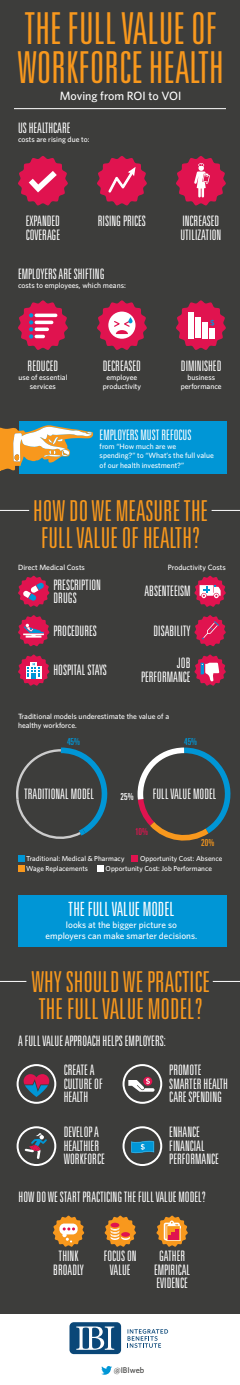
<style>
.page{position:relative;width:240px;height:1385px;background:#fff}
.page>*{position:absolute;margin:0;border:0;box-sizing:border-box;transform-origin:0 0}
.t1{font:300 ultra-condensed 44px/39.2px "Univers";color:#f8981d}
.t2{font:300 ultra-condensed 28.8px/26.8px "Univers";color:#f8981d}
.t3{font:300 ultra-condensed 19.6px "Univers";color:#fff}
.t4{font:300 ultra-condensed 14.4px/13.6px "Univers";color:#fff}
.t5{font:500 12px "Whitney";color:#fff}
.t6{font:ultra-condensed 9.6px "Univers";color:#0096d6}
.t7{font:ultra-condensed 9.6px "Univers";color:#fff}
.t8{font:ultra-condensed 9.6px "Univers";color:#f8981d}
.t9{font:ultra-condensed 9.6px "Univers";color:#e0134f}
.t10{font:500 9.2px/11px "Whitney";color:#fff;text-align:center}
.t11{font:500 8.4px "Whitney";color:#3d3d3b}
.t12{font:500 7.6px/9.1px "Whitney";color:#fff;text-align:center}
.t13{font:500 7.2px "Whitney";color:#fff}
.s1{font-family:"Raleway";font-weight:600}
</style>
<div class="page">
<div style="left:0;top:0;width:240px;height:1384px;background:#3d3d3b"></div>
<hr style="left:14px;top:108px;width:212px;height:1px;background:#fff">
<svg style="left:0;top:510px;width:29px;height:1px"></svg>
<svg style="left:212px;top:510px;width:28px;height:1px"></svg>
<svg style="left:0;top:981px;width:26px;height:1px"></svg>
<svg style="left:213px;top:981px;width:27px;height:1px"></svg>
<svg style="left:18px;top:156px;width:50px;height:50px"></svg>
<svg style="left:97px;top:156px;width:50px;height:50px"></svg>
<svg style="left:176px;top:156px;width:50px;height:50px"></svg>
<svg style="left:18px;top:300px;width:50px;height:50px"></svg>
<div style="left:19px;top:421px;width:208px;height:53px;background:#0096d6"></div>
<svg style="left:0;top:425px;width:93px;height:46px"></svg>
<div style="left:18px;top:894px;width:209px;height:52px;background:#0096d6"></div>
<svg style="left:18px;top:575px;width:31px;height:32px"></svg>
<svg style="left:18px;top:615px;width:31px;height:31px"></svg>
<svg style="left:18px;top:654px;width:31px;height:32px"></svg>
<svg style="left:194px;top:575px;width:32px;height:32px"></svg>
<svg style="left:194px;top:654px;width:32px;height:32px"></svg>
<svg style="left:137px;top:747px;width:94px;height:94px"></svg>
<svg style="left:16px;top:747px;width:92px;height:92px"></svg>
<svg style="left:132px;top:855px;width:6px;height:6px"></svg>
<svg style="left:18px;top:855px;width:6px;height:16px"></svg>
<div style="left:97px;top:865px;width:7px;height:6px;background:#fff"></div>
<svg style="left:53px;top:1215px;width:31px;height:31px"></svg>
<svg style="left:105px;top:1215px;width:31px;height:31px"></svg>
<svg style="left:156px;top:1215px;width:32px;height:31px"></svg>
<svg style="left:24px;top:1074px;width:25px;height:23px"></svg>
<svg style="left:131px;top:1140px;width:23px;height:14px"></svg>
<svg style="left:25px;top:1132px;width:22px;height:27px"></svg>
<div style="left:17px;top:1064px;width:39px;height:39px;border:2px solid #fff;border-radius:50%"></div>
<div style="left:123px;top:1064px;width:39px;height:39px;border:2px solid #fff;border-radius:50%"></div>
<div style="left:17px;top:1126px;width:39px;height:40px;border:2px solid #fff;border-radius:50%"></div>
<div style="left:123px;top:1126px;width:39px;height:40px;border:2px solid #fff;border-radius:50%"></div>
<svg style="left:128px;top:1078px;width:27px;height:13px"></svg>
<div style="left:0;top:1314px;width:240px;height:70px;background:#fff"></div>
<svg style="left:97px;top:300px;width:50px;height:50px"></svg>
<svg style="left:194px;top:615px;width:32px;height:31px"></svg>
<svg style="left:176px;top:300px;width:50px;height:50px"></svg>
<svg style="left:69px;top:1322px;width:52px;height:32px;background:#437297"></svg>
<svg style="left:128px;top:1329px;width:40px;height:18px"></svg>
<svg style="left:101px;top:1366px;width:11px;height:8px"></svg>
<hr style="left:0;top:428px;width:1px;height:42px;background:#f8981d">
<h1 class="t1" style="left:17px;top:8px;width:208px">THE FULL VALUE OF<br>WORKFORCE HEALTH</h1>
<p class="t5" style="left:60px;top:88px;width:123px">Moving from ROI to VOI</p>
<p class="t4" style="left:18px;top:121px;width:54px">US HEALTHCARE</p>
<p class="t12" style="left:18px;top:135px;width:73px">costs are rising due to:</p>
<p class="t4" style="left:26px;top:214px;width:36px">EXPANDED<br>COVERAGE</p>
<p class="t4" style="left:180px;top:214px;width:42px">INCREASED<br>UTILIZATION</p>
<p class="t4" style="left:98px;top:214px;width:50px">RISING PRICES</p>
<p class="t4" style="left:18px;top:266px;width:88px">EMPLOYERS ARE SHIFTING</p>
<p class="t12" style="left:18px;top:280px;width:109px">costs to employees, which means:</p>
<p class="t4" style="left:28px;top:359px;width:32px">REDUCED</p>
<p class="t12" style="left:18px;top:373px;width:51px">use of essential services</p>
<p class="t4" style="left:103px;top:359px;width:40px">DECREASED</p>
<p class="t12" style="left:103px;top:373px;width:40px">employee productivity</p>
<p class="t4" style="left:181px;top:359px;width:42px">DIMINISHED</p>
<p class="t12" style="left:181px;top:373px;width:42px">business performance</p>
<p class="t4" style="left:100px;top:428px;width:93px">EMPLOYERS MUST REFOCUS</p>
<p class="t12" style="left:100px;top:442px;width:116px;text-align:left">from “How much are we spending?” to “What’s the full value of our health investment?”</p>
<h2 class="t2" style="left:33px;top:496px;width:176px">HOW DO WE MEASURE THE<br>FULL VALUE OF HEALTH?</h2>
<p class="t12" style="left:18px;top:562px;width:68px">Direct Medical Costs</p>
<p class="t4" style="left:54px;top:577px;width:49px">PRESCRIPTION<br>DRUGS</p>
<p class="t4" style="left:54px;top:623px;width:45px">PROCEDURES</p>
<p class="t4" style="left:54px;top:663px;width:55px">HOSPITAL STAYS</p>
<p class="t12" style="left:168px;top:562px;width:60px">Productivity Costs</p>
<p class="t4" style="left:144px;top:583px;width:48px">ABSENTEEISM</p>
<p class="t4" style="left:153px;top:623px;width:39px">DISABILITY</p>
<p class="t4" style="left:141px;top:656px;width:51px;text-align:right">JOB<br>PERFORMANCE</p>
<p class="t12" style="left:18px;top:711px;width:153px;text-align:left">Traditional models underestimate the value of a healthy workforce<span class="s1">.</span></p>
<p class="t6" style="left:67px;top:735px;width:15px">45%</p>
<p class="t6" style="left:184px;top:735px;width:15px">45%</p>
<p class="t4" style="left:24px;top:787px;width:72px">TRADITIONAL MODEL</p>
<p class="t4" style="left:153px;top:787px;width:65px">FULL VALUE MODEL</p>
<p class="t7" style="left:121px;top:791px;width:15px">25%</p>
<p class="t13" style="left:26px;top:854px;width:100px">Traditional: Medical &amp; Pharmacy</p>
<p class="t9" style="left:135px;top:825px;width:15px">10%</p>
<p class="t8" style="left:201px;top:837px;width:15px">20%</p>
<p class="t13" style="left:140px;top:854px;width:84px">Opportunity Cost: Absence</p>
<p class="t13" style="left:26px;top:864px;width:63px">Wage Replacements</p>
<p class="t13" style="left:106px;top:864px;width:108px">Opportunity Cost: Job Performance</p>
<h3 class="t3" style="left:68px;top:899px;width:108px">THE FULL VALUE MODEL</h3>
<p class="t10" style="left:46px;top:918px;width:153px">looks at the bigger picture so employers can make smarter decisions.</p>
<h2 class="t2" style="left:31px;top:967px;width:180px">WHY SHOULD WE PRACTICE<br>THE FULL VALUE MODEL?</h2>
<p class="t4" style="left:18px;top:1033px;width:149px">A FULL VALUE APPROACH HELPS EMPLOYERS:</p>
<p class="t4" style="left:64px;top:1062px;width:41px">CREATE A<br>CULTURE OF<br>HEALTH</p>
<p class="t4" style="left:64px;top:1124px;width:43px">DEVELOP A<br>HEALTHIER<br>WORKFORCE</p>
<p class="t4" style="left:169px;top:1062px;width:60px">PROMOTE<br>SMARTER HEALTH<br>CARE SPENDING</p>
<p class="t4" style="left:169px;top:1124px;width:51px">ENHANCE<br>FINANCIAL<br>PERFORMANCE</p>
<p class="t4" style="left:19px;top:1189px;width:189px">HOW DO WE START PRACTICING THE FULL VALUE MODEL?</p>
<p class="t4" style="left:53px;top:1248px;width:32px;text-align:center">THINK<br>BROADLY</p>
<p class="t4" style="left:104px;top:1248px;width:34px;text-align:center">FOCUS ON<br>VALUE</p>
<p class="t4" style="left:154px;top:1248px;width:38px;text-align:center">GATHER<br>EMPIRICAL<br>EVIDENCE</p>
<p class="t11" style="left:114px;top:1364px;width:32px">@IBIweb</p>
</div>
